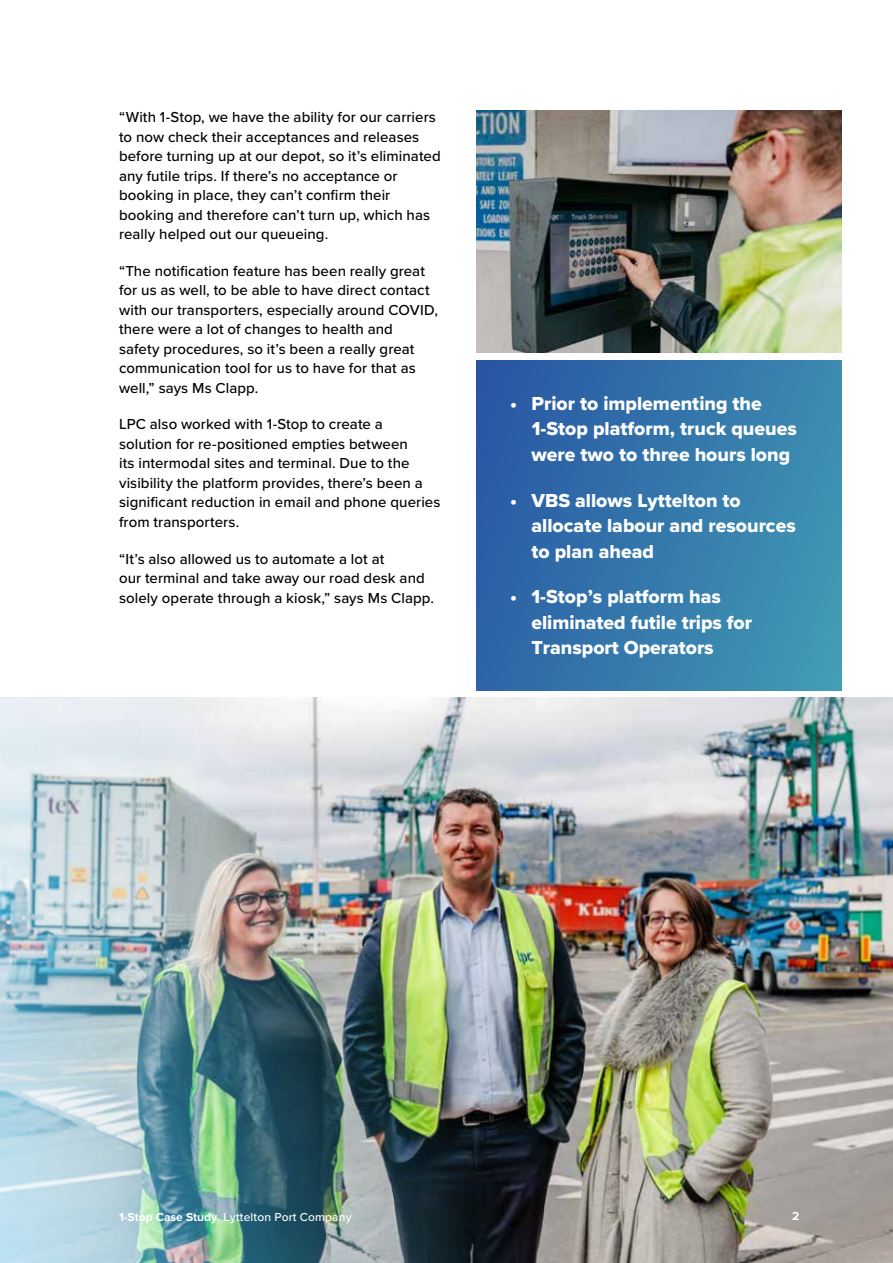
<style>
.page{position:relative;width:893px;height:1263px;background:#fff}
.page>*{position:absolute;margin:0;border:0;box-sizing:border-box;transform-origin:0 0}
.t1{font:19.5px/25.5px "Proxima Nova Extrabld";color:#fff}
.t2{font:500 15px/19.5px "Proxima Nova";letter-spacing:.005em;color:#000}
.t3{font:500 12px "Proxima Nova";letter-spacing:.015em;color:#fff}
.t4{font:700 12px "Proxima Nova";color:#fff}
.s1{font-weight:700}
</style>
<div class="page">
<img style="left:544px;top:698px;width:349px;height:565px">
<img style="left:0;top:698px;width:544px;height:565px">
<img style="left:476px;top:111px;width:366px;height:242px">
<div style="left:476px;top:360px;width:366px;height:330px;background:linear-gradient(to right,#2a5ba5,#3f94b2)"></div>
<p class="t2" style="left:119px;top:107px;width:323px">“With 1-Stop, we have the ability for our carriers to now check their acceptances and releases before turning up at our depot, so it’s eliminated any futile trips. If there’s no acceptance or booking in place, they can’t confirm their booking and therefore can’t turn up, which has really helped out our queueing.</p>
<p class="t2" style="left:119px;top:261px;width:320px">“The notification feature has been really great for us as well, to be able to have direct contact with our transporters, especially around COVID, there were a lot of changes to health and<br>safety procedures, so it’s been a really great communication tool for us to have for that as well,” says Ms Clapp.</p>
<p class="t2" style="left:119px;top:414px;width:323px">LPC also worked with 1-Stop to create a<br>solution for re-positioned empties between<br>its intermodal sites and terminal. Due to the visibility the platform provides, there’s been a significant reduction in email and phone queries from transporters.</p>
<p class="t2" style="left:119px;top:548px;width:317px">“It’s also allowed us to automate a lot at<br>our terminal and take away our road desk and solely operate through a kiosk,” says Ms Clapp.</p>
<h1 class="t1" style="left:531px;top:390px;width:267px;text-indent:-21px">• Prior to implementing the<br>1-Stop platform, truck queues were two to three hours long</h1>
<h1 class="t1" style="left:531px;top:487px;width:266px;text-indent:-21px">• VBS allows Lyttelton to allocate labour and resources to plan ahead</h1>
<h1 class="t1" style="left:531px;top:584px;width:222px;text-indent:-21px">• 1-Stop’s platform has eliminated futile trips for<br>Transport Operators</h1>
<p class="t3" style="left:119px;top:1208px;width:234px"><span class="s1">1-Stop Case Study</span> Lyttelton Port Company</p>
<p class="t4" style="left:792px;top:1207px;width:9px">2</p>
</div>
